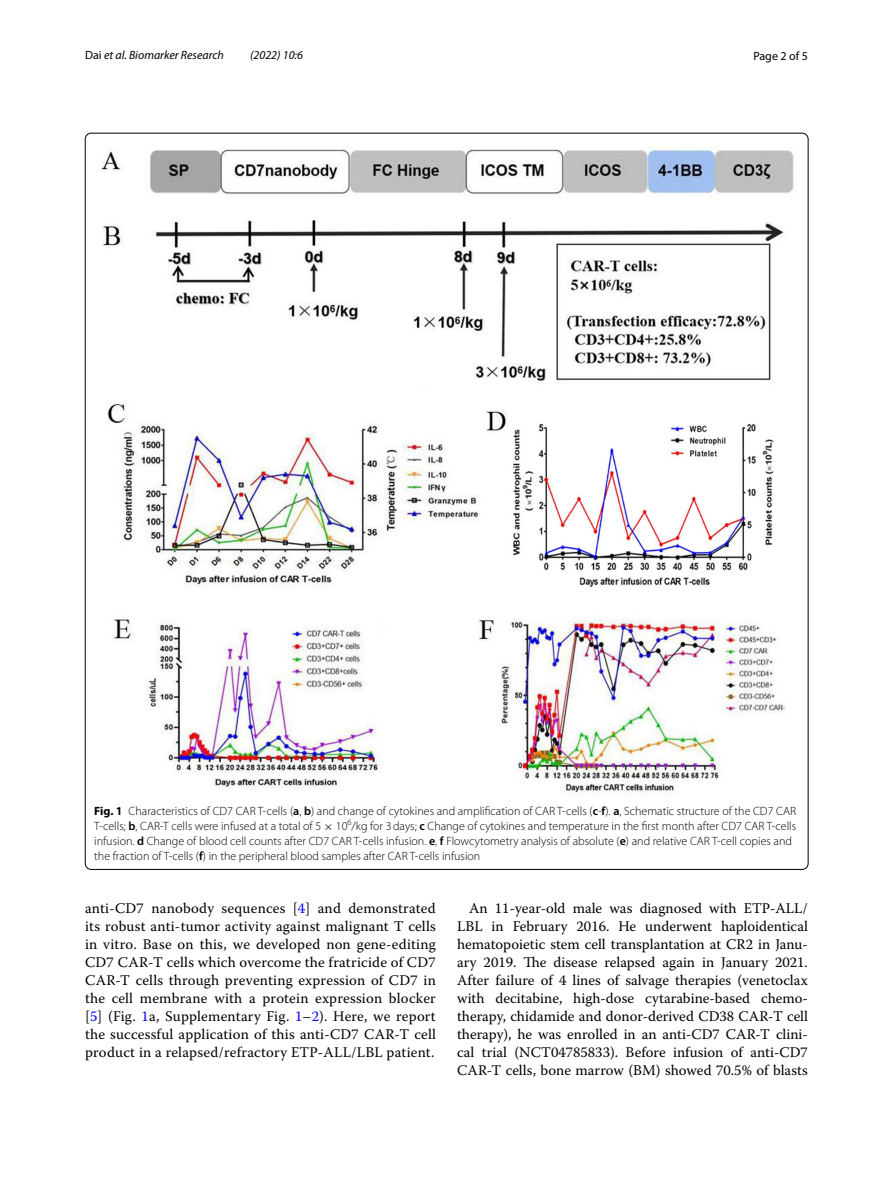
<style>
.page{position:relative;width:893px;height:1187px;background:#fff}
.page>*{position:absolute;margin:0;border:0;box-sizing:border-box;transform-origin:0 0}
.t1{font:14.7px/18px "Warnock Pro";letter-spacing:.01em;color:#000;text-align:justify}
.t2{font:300 12px/15px "Myriad Pro";color:#000}
.t3{font:italic 12px "Myriad Pro";color:#000}
.t4{font:12px "Myriad Pro";color:#000}
.s1{font-style:normal}
.s2{font-weight:700}
.s3{font-weight:600}
.s4{font-family:"MTSY";font-weight:400}
.s5{color:#00f}
</style>
<div class="page">
<img style="left:100px;top:149px;width:694px;height:645px">
<p class="t3" style="left:85px;top:48px;width:140px"><span class="s1">Dai</span> et al. Biomarker Research</p>
<p class="t3" style="left:250px;top:48px;width:54px">(2022) 10:6</p>
<p class="t4" style="left:753px;top:48px;width:56px">Page 2 of 5</p>
<p class="t2" style="left:94px;top:803px;width:704px"><span class="s2">Fig. 1</span> Characteristics of CD7 CAR T-cells (<span class="s3">a</span>, <span class="s3">b</span>) and change of cytokines and amplification of CAR T-cells (<span class="s3">c</span>-<span class="s3">f</span>). <span class="s3">a</span>, Schematic structure of the CD7 CAR T-cells; <span class="s3">b</span>, CAR-T cells were infused at a total of 5 <span class="s4">×</span> -10<sup>6</sup>/kg for 3days; <span class="s3">c</span> Change of cytokines and temperature in the first month after CD7 CAR T-cells infusion. <span class="s3">d</span> Change of blood cell counts after CD7 CAR T-cells infusion. <span class="s3">e</span>, <span class="s3">f</span> Flowcytometry analysis of absolute (<span class="s3">e</span>) and relative CAR T-cell copies and the fraction of T-cells (<span class="s3">f</span>) in the peripheral blood samples after CAR T-cells infusion</p>
<p class="t1" style="left:85px;top:898px;width:352px">anti-CD7 nanobody sequences [<span class="s5">4</span>] and demonstrated its robust anti-tumor activity against malignant T cells in vitro. Base on this, we developed non gene-editing CD7 CAR-T cells which overcome the fratricide of CD7<br>CAR-T cells through preventing expression of CD7 in the cell membrane with a protein expression blocker [<span class="s5">5</span>] (Fig. <span class="s5">1</span>a, Supplementary Fig. <span class="s5">1</span>–<span class="s5">2</span>). Here, we report the successful application of this anti-CD7 CAR-T cell product in a relapsed/refractory ETP-ALL/LBL patient.</p>
<p class="t1" style="left:457px;top:898px;width:352px;text-indent:12px">An 11-year-old male was diagnosed with ETP-ALL/ LBL in February 2016. He underwent haploidentical hematopoietic stem cell transplantation at CR2 in Janu&shy;ary 2019. The disease relapsed again in January 2021.<br>After failure of 4 lines of salvage therapies (venetoclax with decitabine, high-dose cytarabine-based chemo&shy;therapy, chidamide and donor-derived CD38 CAR-T cell therapy), he was enrolled in an anti-CD7 CAR-T clini&shy;cal trial (NCT04785833). Before infusion of anti-CD7<br>CAR-T cells, bone marrow (BM) showed 70.5% of blasts</p>
</div>
